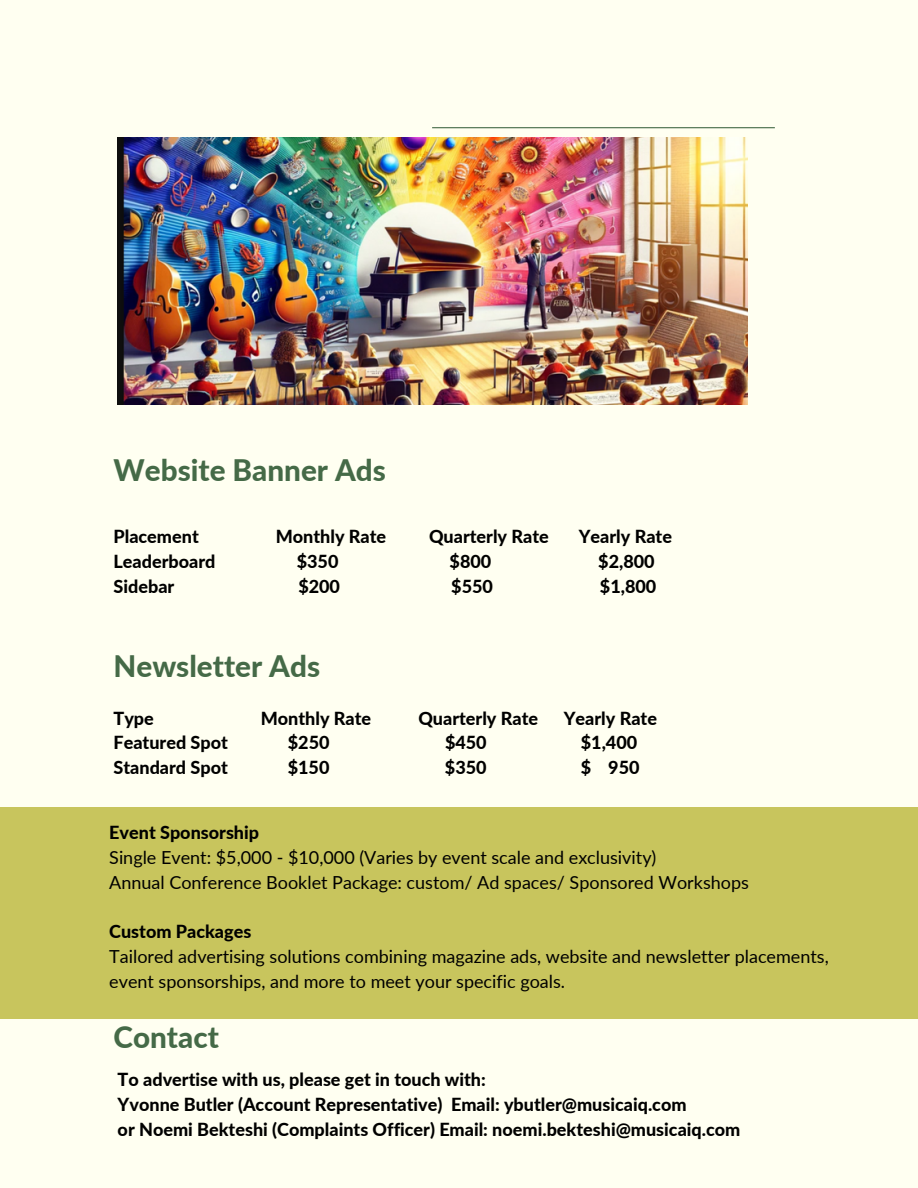
<style>
.page{position:relative;width:918px;height:1188px;background:#fffff1}
.page>*{position:absolute;margin:0;border:0;box-sizing:border-box;transform-origin:0 0}
.t1{font:800 29.7px "Lato";color:#456a47}
.t2{font:800 18px/24.8px "Lato";color:#000}
.t3{font:18px/24.8px "Lato";color:#000}
</style>
<div class="page">
<div style="left:0;top:807px;width:918px;height:212px;background:#c8c55d"></div>
<hr style="left:432px;top:127px;width:343px;height:1px;background:#456a47">
<img style="left:118px;top:137px;width:630px;height:267px">
<h2 class="t1" style="left:114px;top:452px;width:274px">Website Banner Ads</h2>
<h1 class="t2" style="left:114px;top:524px;width:87px">Placement</h1>
<h1 class="t2" style="left:276px;top:524px;width:112px">Monthly Rate</h1>
<h1 class="t2" style="left:429px;top:524px;width:121px">Quarterly Rate</h1>
<h1 class="t2" style="left:579px;top:524px;width:95px">Yearly Rate</h1>
<h1 class="t2" style="left:114px;top:549px;width:103px">Leaderboard</h1>
<h1 class="t2" style="left:297px;top:549px;width:43px">$350</h1>
<h1 class="t2" style="left:450px;top:549px;width:43px">$800</h1>
<h1 class="t2" style="left:598px;top:549px;width:58px">$2,800</h1>
<h1 class="t2" style="left:114px;top:573px;width:62px">Sidebar</h1>
<h1 class="t2" style="left:298px;top:573px;width:43px">$200</h1>
<h1 class="t2" style="left:451px;top:573px;width:43px">$550</h1>
<h1 class="t2" style="left:600px;top:573px;width:58px">$1,800</h1>
<p class="t1" style="left:114px;top:648px;width:208px">Newsletter Ads</p>
<h2 class="t2" style="left:114px;top:705px;width:42px">Type</h2>
<h2 class="t2" style="left:261px;top:705px;width:112px">Monthly Rate</h2>
<h2 class="t2" style="left:418px;top:705px;width:121px">Quarterly Rate</h2>
<h2 class="t2" style="left:564px;top:705px;width:95px">Yearly Rate</h2>
<h2 class="t2" style="left:114px;top:730px;width:116px">Featured Spot</h2>
<h2 class="t2" style="left:288px;top:730px;width:43px">$250</h2>
<h2 class="t2" style="left:445px;top:730px;width:43px">$450</h2>
<h2 class="t2" style="left:581px;top:730px;width:58px">$1,400</h2>
<h2 class="t2" style="left:114px;top:755px;width:116px">Standard Spot</h2>
<h2 class="t2" style="left:288px;top:755px;width:43px">$150</h2>
<h2 class="t2" style="left:445px;top:755px;width:43px">$350</h2>
<h2 class="t2" style="left:581px;top:755px;width:60px">$ 950</h2>
<p class="t2" style="left:109px;top:820px;width:151px">Event Sponsorship</p>
<p class="t3" style="left:109px;top:844px;width:549px">Single Event: $5,000 - $10,000 (Varies by event scale and exclusivity)</p>
<p class="t3" style="left:109px;top:869px;width:641px">Annual Conference Booklet Package: custom/ Ad spaces/ Sponsored Workshops</p>
<p class="t2" style="left:109px;top:919px;width:144px">Custom Packages</p>
<h1 class="t3" style="left:109px;top:943px;width:721px">Tailored advertising solutions combining magazine ads, website and newsletter placements, event sponsorships, and more to meet your specific goals.</h1>
<h1 class="t1" style="left:114px;top:1019px;width:107px">Contact</h1>
<h2 class="t2" style="left:118px;top:1067px;width:624px">To advertise with us, please get in touch with:<br>Yvonne Butler (Account Representative) Email: ybutler@musicaiq.com<br>or Noemi Bekteshi (Complaints Officer) Email: noemi.bekteshi@musicaiq.com</h2>
</div>
